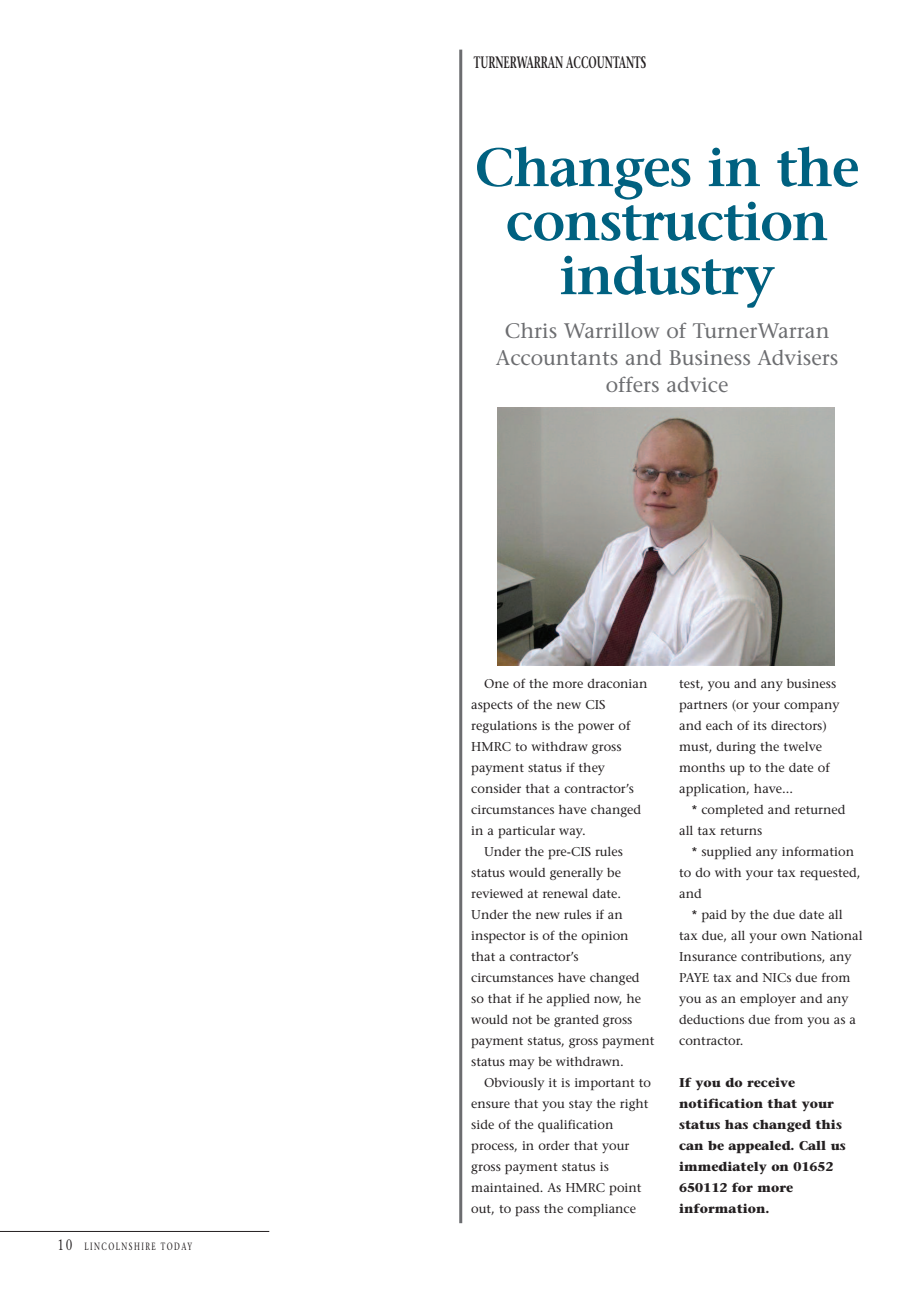
<style>
.page{position:relative;width:919px;height:1289px;background:#fff}
.page>*{position:absolute;margin:0;border:0;box-sizing:border-box;transform-origin:0 0}
.t1{font:600 54px/54px "Stone Serif";letter-spacing:-.025em;color:#006180;text-align:center}
.t2{font:21px/27px "Stone Serif";color:#6c6d70;text-align:center}
.t3{font:600 16.5px "Stone Serif";color:#231f20;scale:.61 1}
.t4{font:12.75px/21px "Stone Serif";color:#231f20}
.t5{font:700 12.75px/21px "Stone Serif";color:#231f20}
.t6{font:10.5px "Stone Serif";letter-spacing:.2em;color:#231f20;scale:.7 1}
.s1{font-size:15px}
</style>
<div class="page">
<hr style="left:0;top:1230px;width:269px;height:1px;background:#231f20">
<hr style="left:459px;top:50px;width:3px;height:1173px;background:#6c6d70">
<img style="left:497px;top:407px;width:337px;height:258px">
<p class="t6" style="left:58px;top:1242px;width:193px"><span class="s1">10</span> LINCOLNSHIRE TODAY</p>
<p class="t3" style="left:473px;top:56px;width:284px">TURNERWARRAN ACCOUNTANTS</p>
<h1 class="t1" style="left:474px;top:146px;width:386px">Changes in the construction industry</h1>
<h2 class="t2" style="left:496px;top:319px;width:344px">Chris Warrillow of TurnerWarran<br>Accountants and Business Advisers offers advice</h2>
<p class="t4" style="left:484px;top:674px;width:165px">One of the more draconian</p>
<p class="t4" style="left:471px;top:695px;width:136px">aspects of the new CIS</p>
<p class="t4" style="left:471px;top:716px;width:161px">regulations is the power of</p>
<p class="t4" style="left:471px;top:737px;width:152px">HMRC to withdraw gross</p>
<p class="t4" style="left:471px;top:758px;width:135px">payment status if they</p>
<p class="t4" style="left:471px;top:779px;width:164px">consider that a contractor’s</p>
<p class="t4" style="left:471px;top:800px;width:171px">circumstances have changed</p>
<p class="t4" style="left:471px;top:821px;width:116px">in a particular way.</p>
<p class="t4" style="left:484px;top:842px;width:140px">Under the pre-CIS rules</p>
<p class="t4" style="left:471px;top:863px;width:151px">status would generally be</p>
<p class="t4" style="left:471px;top:884px;width:151px">reviewed at renewal date.</p>
<p class="t4" style="left:471px;top:905px;width:153px">Under the new rules if an</p>
<p class="t4" style="left:471px;top:926px;width:159px">inspector is of the opinion</p>
<p class="t4" style="left:471px;top:947px;width:109px">that a contractor’s</p>
<p class="t4" style="left:471px;top:968px;width:170px">circumstances have changed</p>
<p class="t4" style="left:471px;top:989px;width:171px">so that if he applied now, he</p>
<p class="t4" style="left:471px;top:1010px;width:162px">would not be granted gross</p>
<p class="t4" style="left:471px;top:1031px;width:185px">payment status, gross payment</p>
<p class="t4" style="left:471px;top:1052px;width:154px">status may be withdrawn.</p>
<p class="t4" style="left:484px;top:1073px;width:168px">Obviously it is important to</p>
<p class="t4" style="left:471px;top:1094px;width:179px">ensure that you stay the right</p>
<p class="t4" style="left:471px;top:1115px;width:144px">side of the qualification</p>
<p class="t4" style="left:471px;top:1136px;width:159px">process, in order that your</p>
<p class="t4" style="left:471px;top:1157px;width:139px">gross payment status is</p>
<p class="t4" style="left:471px;top:1178px;width:172px">maintained. As HMRC point</p>
<p class="t4" style="left:471px;top:1199px;width:166px">out, to pass the compliance</p>
<p class="t4" style="left:679px;top:674px;width:162px">test, you and any business partners (or your company and each of its directors) must, during the twelve months up to the date of application, have...</p>
<p class="t4" style="left:679px;top:800px;width:168px;text-indent:13px">* completed and returned all tax returns</p>
<p class="t4" style="left:679px;top:842px;width:183px;text-indent:13px">* supplied any information to do with your tax requested, and</p>
<p class="t4" style="left:679px;top:905px;width:185px;text-indent:13px">* paid by the due date all tax due, all your own National<br>Insurance contributions, any<br>PAYE tax and NICs due from you as an employer and any deductions due from you as a contractor.</p>
<p class="t5" style="left:679px;top:1073px;width:168px">If you do receive notification that your status has changed this can be appealed. Call us immediately on 01652<br>650112 for more information.</p>
</div>
